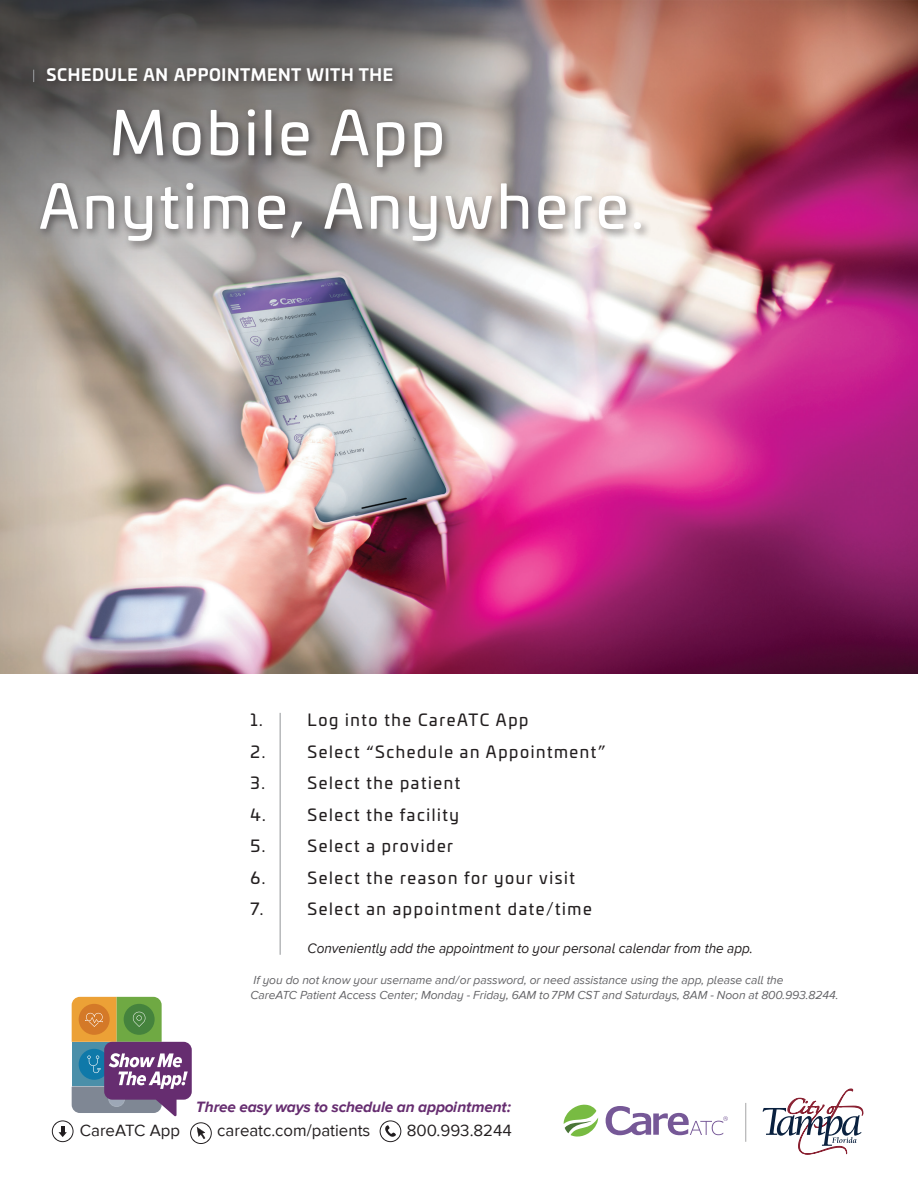
<style>
.page{position:relative;width:918px;height:1188px;background:#fff}
.page>*{position:absolute;margin:0;border:0;box-sizing:border-box;transform-origin:0 0}
.t1{font:60px/73.5px "Univia Pro";letter-spacing:.05em;color:#fff}
.t2{font:16.8px "Proxima Nova";color:#231f20}
.t3{font:16.5px "Univia Pro";letter-spacing:.1em;color:#231f20}
.t4{font:700 16.5px "Univia Pro";letter-spacing:.04em;color:#fff}
.t5{font:italic 700 15.45px "Proxima Nova";letter-spacing:-.015em;color:#662d70}
.t6{font:italic 14.25px "Proxima Nova A";color:#231f20;scale:.95 1}
.t7{font:italic 12px/15px "Proxima Nova A";letter-spacing:-.005em;color:#636366}
</style>
<div class="page">
<img style="left:0;top:0;width:918px;height:674px">
<svg style="left:380px;top:1120px;width:21px;height:22px"></svg>
<svg style="left:52px;top:997px;width:160px;height:147px"></svg>
<div style="left:42px;top:62px;width:360px;height:29px;background:#231f20;opacity:.75"></div>
<div style="left:36px;top:105px;width:616px;height:148px;background:#231f20;opacity:.6"></div>
<hr style="left:280px;top:713px;width:1px;height:242px;background:#939598">
<svg style="left:33px;top:70px;width:1px;height:12px"></svg>
<svg style="left:564px;top:1105px;width:34px;height:32px"></svg>
<svg style="left:606px;top:1106px;width:122px;height:29px"></svg>
<hr style="left:745px;top:1103px;width:1px;height:39px;background:#a5a5a6">
<svg style="left:763px;top:1089px;width:100px;height:65px"></svg>
<h3 class="t4" style="left:47px;top:62px;width:348px">SCHEDULE AN APPOINTMENT WITH THE</h3>
<h1 class="t1" style="left:39px;top:93px;width:607px;text-indent:71px">Mobile App<br>Anytime, Anywhere.</h1>
<h3 class="t3" style="left:251px;top:708px;width:14px">1.</h3>
<h3 class="t3" style="left:308px;top:708px;width:222px">Log into the CareATC App</h3>
<h3 class="t3" style="left:251px;top:739px;width:16px">2.</h3>
<h3 class="t3" style="left:308px;top:739px;width:299px">Select “Schedule an Appointment”</h3>
<h3 class="t3" style="left:251px;top:771px;width:16px">3.</h3>
<h3 class="t3" style="left:308px;top:771px;width:154px">Select the patient</h3>
<h3 class="t3" style="left:251px;top:802px;width:17px">4.</h3>
<h3 class="t3" style="left:308px;top:802px;width:153px">Select the facility</h3>
<h3 class="t3" style="left:251px;top:834px;width:16px">5.</h3>
<h3 class="t3" style="left:308px;top:834px;width:147px">Select a provider</h3>
<h3 class="t3" style="left:251px;top:865px;width:16px">6.</h3>
<h3 class="t3" style="left:308px;top:865px;width:269px">Select the reason for your visit</h3>
<h3 class="t3" style="left:251px;top:897px;width:14px">7.</h3>
<h3 class="t3" style="left:308px;top:897px;width:286px">Select an appointment date/time</h3>
<p class="t6" style="left:308px;top:940px;width:470px">Conveniently add the appointment to your personal calendar from the app.</p>
<p class="t7" style="left:251px;top:973px;width:589px">If you do not know your username and/or password, or need assistance using the app, please call the<br>CareATC Patient Access Center; Monday - Friday, 6AM to 7PM CST and Saturdays, 8AM - Noon at 800.993.8244.</p>
<p class="t5" style="left:196px;top:1098px;width:317px">Three easy ways to schedule an appointment:</p>
<h2 class="t2" style="left:80px;top:1121px;width:102px">CareATC App</h2>
<h2 class="t2" style="left:217px;top:1121px;width:155px">careatc.com/patients</h2>
<h2 class="t2" style="left:407px;top:1121px;width:107px">800.993.8244</h2>
</div>
